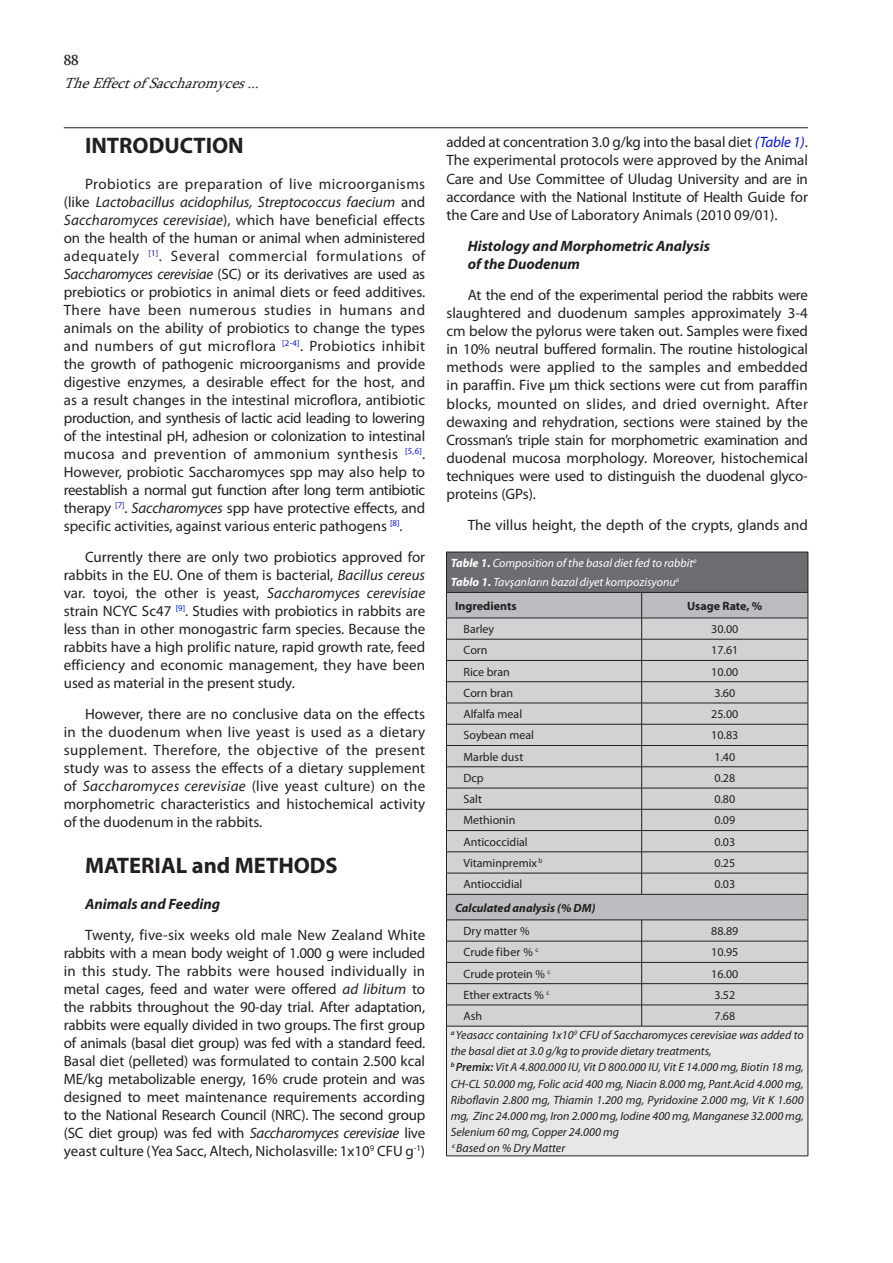
<style>
.page{position:relative;width:893px;height:1263px;background:#fff}
.page>*{position:absolute;margin:0;border:0;box-sizing:border-box;transform-origin:0 0}
.ANA_BASLIK{font:700 22.5px "Myriad Pro";color:#231f20}
.METIN{font:15px/18px "Myriad Pro";color:#231f20;text-align:justify}
.METIN-2{font:italic 700 15px "Myriad Pro";color:#231f20}
.UST_BILGI_SOL{font:italic 15px "Sylfaen";color:#231f20}
.sol_numara{font:15px "Sylfaen";color:#231f20}
.TABLO{font:italic 12px/16px "Myriad Pro";color:#231f20}
.TABLO-2{font:12px "Myriad Pro";color:#231f20}
.TABLO-3{font:italic 12px "Myriad Pro";color:#fff}
.TABLO-4{font:italic 700 12px "Myriad Pro";color:#231f20}
.TABLO-5{font:700 12px "Myriad Pro";color:#231f20}
.s1{font-style:italic}
.s2{font-style:italic;color:#000fef}
.s3{font-weight:700}
.s4{font-weight:600}
</style>
<div class="page">
<hr style="left:64px;top:127px;width:744px;height:1px;background:#231f20">
<div style="left:446px;top:552px;width:362px;height:40px;background:#6c6d70"></div>
<div style="left:446px;top:1026px;width:362px;height:130px;background:#e6e7e9"></div>
<hr style="left:446px;top:552px;width:196px;height:1px;background:#231f20">
<hr style="left:446px;top:552px;width:1px;height:40px;background:#231f20">
<hr style="left:642px;top:552px;width:166px;height:1px;background:#231f20">
<hr style="left:808px;top:552px;width:1px;height:40px;background:#231f20">
<svg style="left:446px;top:592px;width:363px;height:434px;background:#c4c4c6"></svg>
<hr style="left:446px;top:1026px;width:196px;height:1px;background:#231f20">
<hr style="left:446px;top:1026px;width:1px;height:130px;background:#231f20">
<hr style="left:642px;top:1026px;width:166px;height:1px;background:#231f20">
<hr style="left:808px;top:1026px;width:1px;height:130px;background:#231f20">
<hr style="left:446px;top:1155px;width:196px;height:1px;background:#231f20">
<hr style="left:642px;top:1155px;width:166px;height:1px;background:#231f20">
<p class="sol_numara" style="left:64px;top:50px;width:16px">88</p>
<p class="UST_BILGI_SOL" style="left:64px;top:73px;width:203px">TheEffectofSaccharomyces...</p>
<p class="ANA_BASLIK" style="left:85px;top:131px;width:160px">INTRODUCTION</p>
<p class="METIN" style="left:64px;top:175px;width:363px;text-indent:21px">Probiotics are preparation of live microorganisms (like <span class="s1">Lactobacillus acidophilus, Streptococcus faecium</span> and <span class="s1">Saccharomyces cerevisiae</span>), which have beneficial effects on the health of the human or animal when administered adequately <sup>[1]</sup>. Several commercial formulations of <span class="s1">Saccharomyces cerevisiae</span> (SC) or its derivatives are used as prebiotics or probiotics in animal diets or feed additives.<br>There have been numerous studies in humans and animals on the ability of probiotics to change the types and numbers of gut microflora <sup>[2-4]</sup>. Probiotics inhibit the growth of pathogenic microorganisms and provide digestive enzymes, a desirable effect for the host, and as a result changes in the intestinal microflora, antibiotic production, and synthesis of lactic acid leading to lowering of the intestinal pH, adhesion or colonization to intestinal mucosa and prevention of ammonium synthesis <sup>[5,6]</sup>.<br>However, probiotic Saccharomyces spp may also help to reestablish a normal gut function after long term antibiotic therapy <sup>[7]</sup>. <span class="s1">Saccharomyces</span> spp have protective effects, and specific activities, against various enteric pathogens <sup>[8]</sup>.</p>
<p class="METIN" style="left:64px;top:547px;width:363px;text-indent:21px">Currently there are only two probiotics approved for rabbits in the EU. One of them is bacterial, <span class="s1">Bacillus cereus </span>var. toyoi, the other is yeast, <span class="s1">Saccharomyces cerevisiae </span>strain NCYC Sc47 <sup>[9]</sup>. Studies with probiotics in rabbits are less than in other monogastric farm species. Because the rabbits have a high prolific nature, rapid growth rate, feed efficiency and economic management, they have been used as material in the present study.</p>
<p class="METIN" style="left:64px;top:704px;width:363px;text-indent:21px">However, there are no conclusive data on the effects in the duodenum when live yeast is used as a dietary supplement. Therefore, the objective of the present study was to assess the effects of a dietary supplement of <span class="s1">Saccharomyces cerevisiae</span> (live yeast culture) on the morphometric characteristics and histochemical activity of the duodenum in the rabbits.</p>
<p class="ANA_BASLIK" style="left:85px;top:851px;width:254px">MATERIAL and METHODS</p>
<p class="METIN-2" style="left:85px;top:894px;width:137px">Animals and Feeding</p>
<p class="METIN" style="left:64px;top:926px;width:363px;text-indent:21px">Twenty, five-six weeks old male New Zealand White rabbits with a mean body weight of 1.000 g were included in this study. The rabbits were housed individually in metal cages, feed and water were offered <span class="s1">ad libitum</span> to the rabbits throughout the 90-day trial. After adaptation, rabbits were equally divided in two groups. The first group of animals (basal diet group) was fed with a standard feed.<br>Basal diet (pelleted) was formulated to contain 2.500 kcal ME/kg metabolizable energy, 16% crude protein and was designed to meet maintenance requirements according to the National Research Council (NRC). The second group (SC diet group) was fed with <span class="s1">Saccharomyces cerevisiae</span> live yeast culture (Yea Sacc, Altech, Nicholasville: 1x10<sup>9</sup> CFU g<sup>-1</sup>)</p>
<p class="METIN" style="left:446px;top:133px;width:363px">added at concentration 3.0 g/kg into the basal diet <span class="s2">(Table 1)</span>.<br>The experimental protocols were approved by the Animal Care and Use Committee of Uludag University and are in accordance with the National Institute of Health Guide for the Care and Use of Laboratory Animals (2010 09/01).</p>
<p class="METIN-2" style="left:468px;top:236px;width:244px">Histology and Morphometric Analysis</p>
<p class="METIN-2" style="left:468px;top:254px;width:114px">of the Duodenum</p>
<p class="METIN" style="left:446px;top:285px;width:363px;text-indent:21px">At the end of the experimental period the rabbits were slaughtered and duodenum samples approximately 3-4 cm below the pylorus were taken out. Samples were fixed in 10% neutral buffered formalin. The routine histological methods were applied to the samples and embedded in paraffin. Five µm thick sections were cut from paraffin blocks, mounted on slides, and dried overnight. After dewaxing and rehydration, sections were stained by the Crossman’s triple stain for morphometric examination and duodenal mucosa morphology. Moreover, histochemical techniques were used to distinguish the duodenal glyco&shy;proteins (GPs).</p>
<p class="METIN" style="left:468px;top:516px;width:342px">The villus height, the depth of the crypts, glands and</p>
<p class="TABLO-3" style="left:451px;top:556px;width:248px"><span class="s3">Table 1.</span> Composition of the basal diet fed to rabbit<sup>a</sup></p>
<p class="TABLO-3" style="left:451px;top:575px;width:230px"><span class="s3">Tablo 1.</span> Tavşanların bazal diyet kompozisyonu<sup>a</sup></p>
<p class="TABLO-5" style="left:455px;top:598px;width:63px">Ingredients</p>
<p class="TABLO-5" style="left:687px;top:598px;width:77px">Usage Rate, %</p>
<p class="TABLO-2" style="left:463px;top:622px;width:32px">Barley</p>
<p class="TABLO-2" style="left:711px;top:622px;width:29px">30.00</p>
<p class="TABLO-2" style="left:463px;top:643px;width:26px">Corn</p>
<p class="TABLO-2" style="left:711px;top:643px;width:29px">17.61</p>
<p class="TABLO-2" style="left:463px;top:664px;width:48px">Rice bran</p>
<p class="TABLO-2" style="left:711px;top:664px;width:29px">10.00</p>
<p class="TABLO-2" style="left:463px;top:685px;width:51px">Corn bran</p>
<p class="TABLO-2" style="left:714px;top:685px;width:22px">3.60</p>
<p class="TABLO-2" style="left:463px;top:707px;width:60px">Alfalfa meal</p>
<p class="TABLO-2" style="left:711px;top:707px;width:29px">25.00</p>
<p class="TABLO-2" style="left:463px;top:728px;width:72px">Soybean meal</p>
<p class="TABLO-2" style="left:711px;top:728px;width:29px">10.83</p>
<p class="TABLO-2" style="left:463px;top:749px;width:61px">Marble dust</p>
<p class="TABLO-2" style="left:714px;top:749px;width:22px">1.40</p>
<p class="TABLO-2" style="left:463px;top:770px;width:22px">Dcp</p>
<p class="TABLO-2" style="left:714px;top:770px;width:22px">0.28</p>
<p class="TABLO-2" style="left:463px;top:792px;width:20px">Salt</p>
<p class="TABLO-2" style="left:714px;top:792px;width:22px">0.80</p>
<p class="TABLO-2" style="left:463px;top:813px;width:53px">Methionin</p>
<p class="TABLO-2" style="left:714px;top:813px;width:22px">0.09</p>
<p class="TABLO-2" style="left:463px;top:834px;width:66px">Anticoccidial</p>
<p class="TABLO-2" style="left:714px;top:834px;width:22px">0.03</p>
<p class="TABLO-2" style="left:463px;top:855px;width:80px">Vitaminpremix <sup>b</sup></p>
<p class="TABLO-2" style="left:714px;top:855px;width:22px">0.25</p>
<p class="TABLO-2" style="left:463px;top:877px;width:60px">Antioccidial</p>
<p class="TABLO-2" style="left:714px;top:877px;width:22px">0.03</p>
<p class="TABLO-4" style="left:455px;top:900px;width:142px">Calculated analysis (% DM)</p>
<p class="TABLO-2" style="left:463px;top:923px;width:68px">Dry matter %</p>
<p class="TABLO-2" style="left:711px;top:923px;width:29px">88.89</p>
<p class="TABLO-2" style="left:463px;top:945px;width:77px">Crude fiber % <sup>c</sup></p>
<p class="TABLO-2" style="left:711px;top:945px;width:29px">10.95</p>
<p class="TABLO-2" style="left:463px;top:966px;width:89px">Crude protein % <sup>c</sup></p>
<p class="TABLO-2" style="left:711px;top:966px;width:29px">16.00</p>
<p class="TABLO-2" style="left:463px;top:987px;width:88px">Ether extracts % <sup>c</sup></p>
<p class="TABLO-2" style="left:714px;top:987px;width:22px">3.52</p>
<p class="TABLO-2" style="left:463px;top:1008px;width:20px">Ash</p>
<p class="TABLO-2" style="left:714px;top:1008px;width:22px">7.68</p>
<p class="TABLO" style="left:451px;top:1027px;width:354px"><sup>a</sup> Yeasacc containing 1x10<sup>9</sup> CFU of Saccharomyces cerevisiae was added to the basal diet at 3.0 g/kg to provide dietary treatments,</p>
<p class="TABLO" style="left:451px;top:1059px;width:354px;text-align:justify"><sup>b</sup> <span class="s4">Premix:</span> Vit A 4.800.000 IU, Vit D 800.000 IU, Vit E 14.000 mg, Biotin 18 mg, CH-CL 50.000 mg, Folic acid 400 mg, Niacin 8.000 mg, Pant.Acid 4.000 mg, Riboflavin 2.800 mg, Thiamin 1.200 mg, Pyridoxine 2.000 mg, Vit K 1.600 mg, Zinc 24.000 mg, Iron 2.000 mg, Iodine 400 mg, Manganese 32.000 mg, Selenium 60 mg, Copper 24.000 mg</p>
<p class="TABLO" style="left:452px;top:1139px;width:115px"><sup>c</sup> Based on % Dry Matter</p>
</div>
